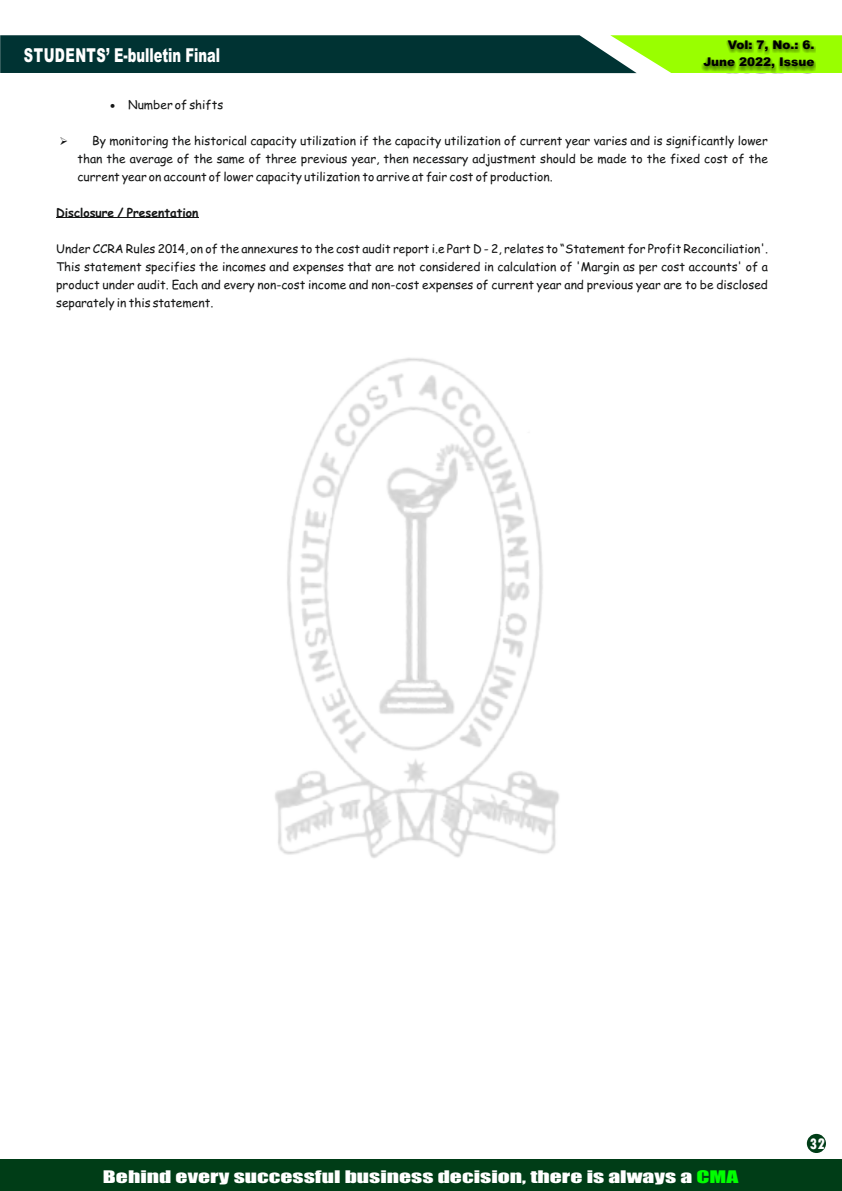
<style>
.page{position:relative;width:842px;height:1191px;background:#fff}
.page>*{position:absolute;margin:0;border:0;box-sizing:border-box;transform-origin:0 0}
.t1{font:900 19.2px "Arial";color:#fff;scale:.68 1}
.t2{font:16px "Impact";color:#fff;scale:1.48 1}
.t3{font:800 condensed 16px "Tw Cen";color:#fff}
.t4{font:12px/18px "Comic Sans MS";color:#151616;text-align:justify}
.t5{font:900 12px/16.9px "Arial";color:#000;text-align:right}
.t6{font:700 12px "Comic Sans MS";color:#151616}
.s1{color:#0f0}
</style>
<div class="page">
<svg style="left:0;top:35px;width:842px;height:38px;background:#225936"></svg>
<div style="left:0;top:1158px;width:842px;height:33px;background:#003d17"></div>
<div style="left:807px;top:1133px;width:19px;height:20px;background:#003d17;border-radius:50%"></div>
<img style="left:275px;top:358px;width:284px;height:500px">
<hr style="left:56px;top:218px;width:142px;height:1px;background:#151616">
<div style="left:701px;top:41px;width:115px;height:32px;background:#000;opacity:.49"></div>
<h1 class="t1" style="left:24px;top:48px;width:290px">STUDENTS’ E-bulletin Final</h1>
<p class="t5" style="left:703px;top:38px;width:113px">Vol: 7, No.: 6.<br>June 2022, Issue</p>
<p class="t4" style="left:110px;top:96px;width:115px">• Number of shifts</p>
<p class="t4" style="left:77px;top:132px;width:692px;text-indent:-18px">➢ By monitoring the historical capacity utilization if the capacity utilization of current year varies and is significantly lower than the average of the same of three previous year, then necessary adjustment should be made to the fixed cost of the current year on account of lower capacity utilization to arrive at fair cost of production.</p>
<p class="t6" style="left:56px;top:207px;width:144px">Disclosure / Presentation</p>
<p class="t4" style="left:56px;top:240px;width:713px">Under CCRA Rules 2014, on of the annexures to the cost audit report i.e Part D - 2, relates to “Statement for Profit Reconciliation'.<br>This statement specifies the incomes and expenses that are not considered in calculation of 'Margin as per cost accounts' of a product under audit. Each and every non-cost income and non-cost expenses of current year and previous year are to be disclosed separately in this statement.</p>
<h2 class="t2" style="left:103px;top:1170px;width:431px">Behind every successful business decision, there is always a <span class="s1">CMA</span></h2>
<h2 class="t3" style="left:809px;top:1137px;width:17px">32</h2>
</div>
